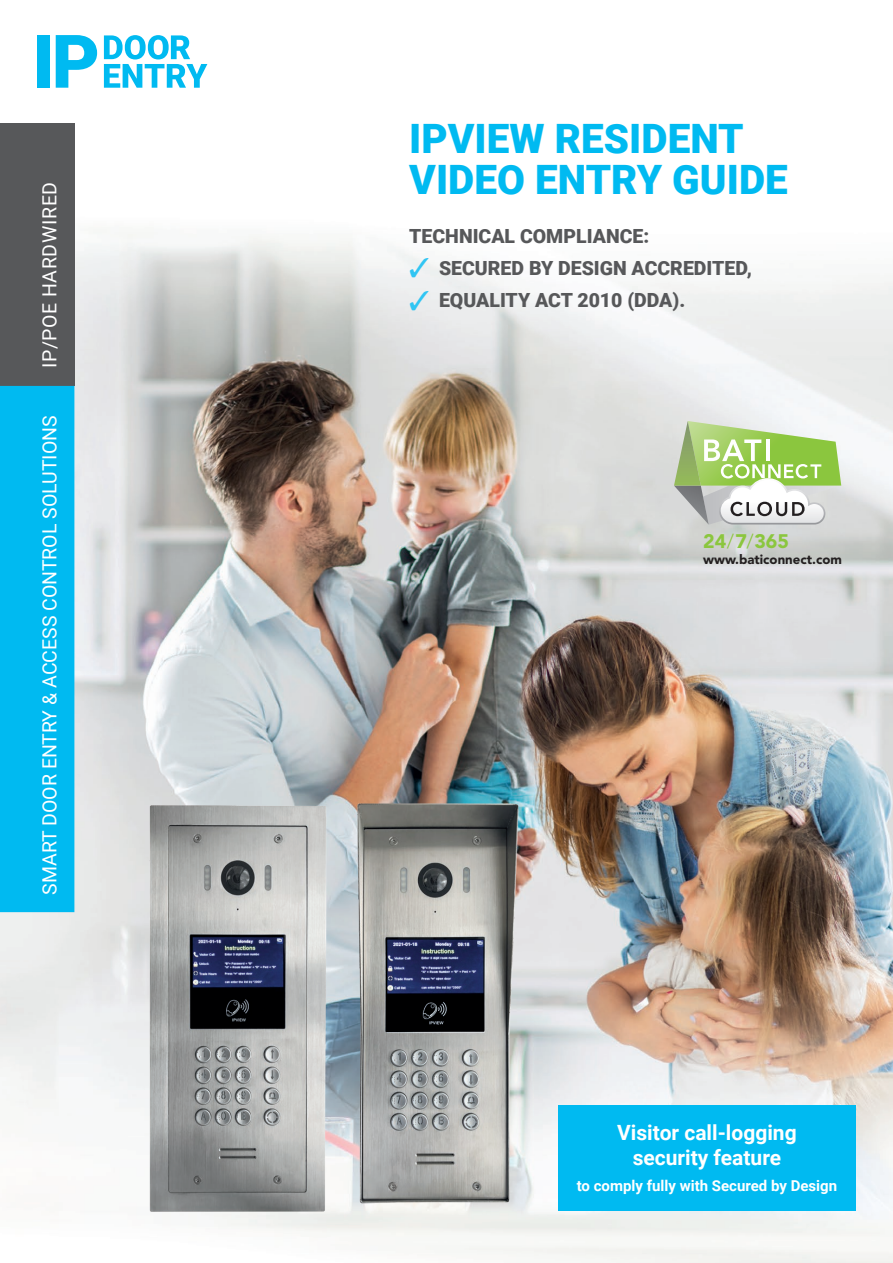
<style>
.page{position:relative;width:893px;height:1263px;background:#fff}
.page>*{position:absolute;margin:0;border:0;box-sizing:border-box;transform-origin:0 0}
.t1{font:900 40.5px/40.5px "Roboto";color:#00baf1}
.t2{font:700 21px/25.2px "Roboto";color:#fff;text-align:center}
.t3{font:900 19.5px "Roboto";color:#57585a}
.t4{font:19.5px "Roboto";color:#fff}
.t5{font:19.5px "Roboto";letter-spacing:.035em;color:#fff}
.t6{font:900 19.5px "Avenir LT Std";color:#8bc63e}
.t7{font:700 15px "Roboto";color:#fff}
.t8{font:900 13.2px "Avenir LT Std";color:#231f20}
.s1{color:#30c5f3}
.s2{font-weight:300}
</style>
<div class="page">
<img style="left:0;top:123px;width:893px;height:1140px">
<div style="left:558px;top:1105px;width:298px;height:105px;background:#00baf1"></div>
<svg style="left:674px;top:421px;width:167px;height:104px"></svg>
<div style="left:0;top:123px;width:74px;height:263px;background:#57585a"></div>
<div style="left:0;top:386px;width:74px;height:526px;background:#00baf1"></div>
<div style="left:37px;top:35px;width:13px;height:53px;background:#00baf1"></div>
<svg style="left:56px;top:35px;width:41px;height:53px"></svg>
<svg style="left:104px;top:35px;width:103px;height:53px"></svg>
<img style="left:144px;top:799px;width:188px;height:419px">
<img style="left:355px;top:802px;width:166px;height:404px">
<p class="t5" style="left:36px;top:368px;width:188px;rotate:-90deg">IP/POE HARDWIRED</p>
<p class="t4" style="left:36px;top:895px;width:481px;rotate:-90deg">SMART DOOR ENTRY &amp; ACCESS CONTROL SOLUTIONS</p>
<h1 class="t1" style="left:409px;top:117px;width:380px">IPVIEW RESIDENT<br>VIDEO ENTRY GUIDE</h1>
<p class="t3" style="left:409px;top:222px;width:241px">TECHNICAL COMPLIANCE:</p>
<p class="t3" style="left:409px;top:254px;width:344px"><span class="s1">✓</span> SECURED BY DESIGN ACCREDITED,</p>
<p class="t3" style="left:409px;top:287px;width:278px"><span class="s1">✓</span> EQUALITY ACT 2010 (DDA).</p>
<p class="t6" style="left:703px;top:530px;width:87px">24<span class="s2">/</span>7<span class="s2">/</span>365</p>
<p class="t8" style="left:703px;top:551px;width:140px">www.baticonnect.com</p>
<p class="t2" style="left:617px;top:1119px;width:181px">Visitor call-logging security feature</p>
<p class="t7" style="left:577px;top:1175px;width:262px">to comply fully with Secured by Design</p>
</div>
